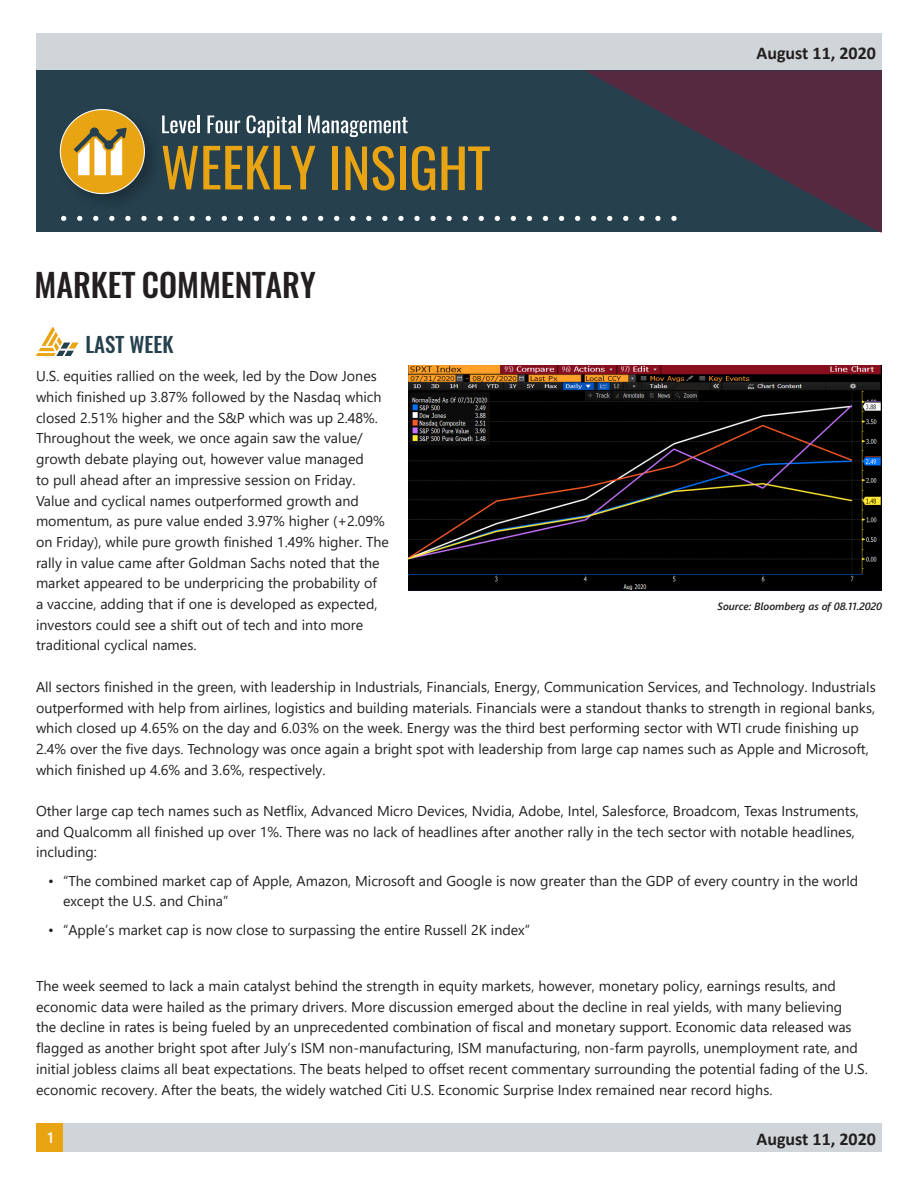
<style>
.page{position:relative;width:918px;height:1188px;background:#fff}
.page>*{position:absolute;margin:0;border:0;box-sizing:border-box;transform-origin:0 0}
.t1{font:500 32.1px "Oswald";color:#231f20}
.t2{font:500 21px "Oswald";color:#26414e}
.t3{font:700 18px "Calibri";color:#231f20}
.t4{font:600 15px "Segoe UI";color:#fff}
.t5{font:14.25px/20.7px "Segoe UI";color:#231f20}
.Up{font:italic 600 10.5px "Segoe UI";color:#231f20}
</style>
<div class="page">
<div style="left:36px;top:33px;width:846px;height:38px;background:#cfd5d8"></div>
<div style="left:37px;top:70px;width:845px;height:162px;background:#26404e"></div>
<svg style="left:168px;top:146px;width:147px;height:43px"></svg>
<div style="left:332px;top:146px;width:6px;height:44px;background:#e9a414"></div>
<svg style="left:345px;top:146px;width:22px;height:44px"></svg>
<svg style="left:373px;top:146px;width:22px;height:45px"></svg>
<div style="left:400px;top:146px;width:6px;height:44px;background:#e9a414"></div>
<svg style="left:412px;top:146px;width:23px;height:45px"></svg>
<svg style="left:441px;top:146px;width:49px;height:44px"></svg>
<img style="left:59px;top:109px;width:109px;height:108px">
<div style="left:60px;top:110px;width:84px;height:84px;background:#e9a414;border-radius:50%"></div>
<svg style="left:74px;top:127px;width:53px;height:48px"></svg>
<svg style="left:162px;top:116px;width:38px;height:17px"></svg>
<svg style="left:208px;top:116px;width:32px;height:17px"></svg>
<svg style="left:247px;top:115px;width:53px;height:22px"></svg>
<svg style="left:308px;top:116px;width:100px;height:21px"></svg>
<svg style="left:64px;top:216px;width:517px;height:5px"></svg>
<svg style="left:586px;top:71px;width:296px;height:161px;fill:#572c42"></svg>
<div style="left:36px;top:1124px;width:29px;height:28px;background:#e9a414"></div>
<div style="left:63px;top:1124px;width:819px;height:28px;background:#cfd5d8"></div>
<img style="left:36px;top:328px;width:42px;height:28px">
<img style="left:409px;top:365px;width:473px;height:225px">
<p class="t1" style="left:34px;top:263px;width:283px">MARKET COMMENTARY</p>
<p class="t3" style="left:757px;top:40px;width:121px">August 11, 2020</p>
<p class="t2" style="left:86px;top:330px;width:90px">LAST WEEK</p>
<p class="t5" style="left:36px;top:365px;width:355px">U.S. equities rallied on the week, led by the Dow Jones which finished up 3.87% followed by the Nasdaq which closed 2.51% higher and the S&amp;P which was up 2.48%.<br>Throughout the week, we once again saw the value/ growth debate playing out, however value managed<br>to pull ahead after an impressive session on Friday.<br>Value and cyclical names outperformed growth and momentum, as pure value ended 3.97% higher (+2.09% on Friday), while pure growth finished 1.49% higher. The rally in value came after Goldman Sachs noted that the market appeared to be underpricing the probability of<br>a vaccine, adding that if one is developed as expected, investors could see a shift out of tech and into more traditional cyclical names.</p>
<p class="t5" style="left:36px;top:675px;width:841px">All sectors finished in the green, with leadership in Industrials, Financials, Energy, Communication Services, and Technology. Industrials outperformed with help from airlines, logistics and building materials. Financials were a standout thanks to strength in regional banks, which closed up 4.65% on the day and 6.03% on the week. Energy was the third best performing sector with WTI crude finishing up 2.4% over the five days. Technology was once again a bright spot with leadership from large cap names such as Apple and Microsoft, which finished up 4.6% and 3.6%, respectively.</p>
<p class="t5" style="left:36px;top:799px;width:824px">Other large cap tech names such as Netflix, Advanced Micro Devices, Nvidia, Adobe, Intel, Salesforce, Broadcom, Texas Instruments, and Qualcomm all finished up over 1%. There was no lack of headlines after another rally in the tech sector with notable headlines, including:</p>
<p class="t5" style="left:63px;top:869px;width:797px;text-indent:-15px">• “The combined market cap of Apple, Amazon, Microsoft and Google is now greater than the GDP of every country in the world except the U.S. and China”</p>
<p class="t5" style="left:48px;top:918px;width:484px">• “Apple’s market cap is now close to surpassing the entire Russell 2K index”</p>
<p class="Up" style="left:718px;top:596px;width:166px">Source: Bloomberg as of 08.11.2020</p>
<p class="t5" style="left:36px;top:974px;width:833px">The week seemed to lack a main catalyst behind the strength in equity markets, however, monetary policy, earnings results, and economic data were hailed as the primary drivers. More discussion emerged about the decline in real yields, with many believing<br>the decline in rates is being fueled by an unprecedented combination of fiscal and monetary support. Economic data released was flagged as another bright spot after July’s ISM non-manufacturing, ISM manufacturing, non-farm payrolls, unemployment rate, and initial jobless claims all beat expectations. The beats helped to offset recent commentary surrounding the potential fading of the U.S. economic recovery. After the beats, the widely watched Citi U.S. Economic Surprise Index remained near record highs.</p>
<p class="t4" style="left:47px;top:1124px;width:8px">1</p>
<p class="t3" style="left:757px;top:1126px;width:121px">August 11, 2020</p>
</div>
